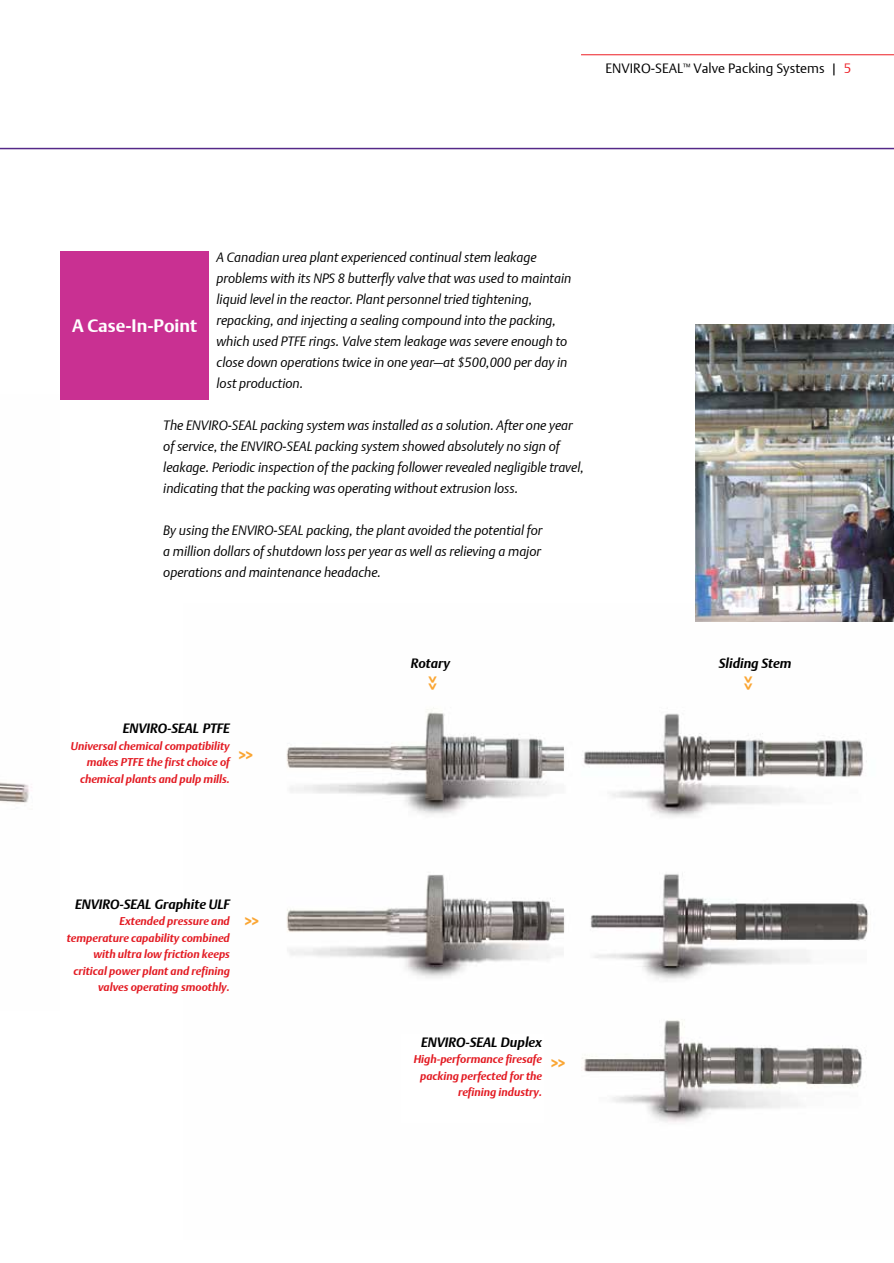
<style>
.page{position:relative;width:894px;height:1263px;background:#fff}
.page>*{position:absolute;margin:0;border:0;box-sizing:border-box;transform-origin:0 0}
.t1{font:700 18px "DTL Argo T";color:#fff}
.t2{font:italic 13.5px/21px "DTL Argo T Light";color:#000}
.t3{font:italic 700 13.5px "DTL Argo T";color:#000}
.t4{font:13.5px "DTL Argo T Light";color:#000}
.t5{font:700 13.5px "DTL Argo T";color:#faa634}
.t6{font:italic 700 11.25px/16.5px "DTL Argo T";color:#e31b23;text-align:right}
.s1{color:#ed1d24}
</style>
<div class="page">
<img style="left:286px;top:621px;width:607px;height:501px">
<hr style="left:0;top:148px;width:893px;height:1px;background:#552988">
<img style="left:695px;top:324px;width:198px;height:297px">
<div style="left:60px;top:251px;width:149px;height:148px;background:#c93092"></div>
<div style="left:401px;top:1034px;width:142px;height:89px;background:#fff"></div>
<hr style="left:580px;top:54px;width:313px;height:1px;background:#ed1d24">
<img style="left:0;top:782px;width:32px;height:22px">
<p class="t4" style="left:605px;top:60px;width:247px">ENVIRO-SEAL<sup>™</sup> Valve Packing Systems | <span class="s1">5</span></p>
<p class="t2" style="left:216px;top:247px;width:356px">A Canadian urea plant experienced continual stem leakage problems with its NPS 8 butterfly valve that was used to maintain liquid level in the reactor. Plant personnel tried tightening, repacking, and injecting a sealing compound into the packing, which used PTFE rings. Valve stem leakage was severe enough to close down operations twice in one year—at $500,000 per day in lost production.</p>
<p class="t2" style="left:163px;top:415px;width:422px">The ENVIRO-SEAL packing system was installed as a solution. After one year of service, the ENVIRO-SEAL packing system showed absolutely no sign of leakage. Periodic inspection of the packing follower revealed negligible travel, indicating that the packing was operating without extrusion loss.</p>
<p class="t2" style="left:163px;top:520px;width:380px;text-align:justify">By using the ENVIRO-SEAL packing, the plant avoided the potential for a million dollars of shutdown loss per year as well as relieving a major operations and maintenance headache.</p>
<h1 class="t1" style="left:72px;top:315px;width:126px">A Case-In-Point</h1>
<p class="t3" style="left:123px;top:720px;width:109px">ENVIRO-SEAL PTFE</p>
<p class="t6" style="left:71px;top:737px;width:160px">Universal chemical compatibility makes PTFE the first choice of chemical plants and pulp mills.</p>
<p class="t5" style="left:239px;top:747px;width:16px">&gt;&gt;</p>
<p class="t3" style="left:75px;top:896px;width:156px">ENVIRO-SEAL Graphite ULF</p>
<p class="t6" style="left:67px;top:912px;width:164px">Extended pressure and temperature capability combined with ultra low friction keeps critical power plant and refining valves operating smoothly.</p>
<p class="t5" style="left:245px;top:913px;width:16px">&gt;&gt;</p>
<p class="t3" style="left:410px;top:655px;width:41px">Rotary</p>
<p class="t5" style="left:440px;top:676px;width:16px;rotate:90deg">&gt;&gt;</p>
<p class="t3" style="left:421px;top:1034px;width:123px">ENVIRO-SEAL Duplex</p>
<p class="t6" style="left:413px;top:1051px;width:130px">High-performance firesafe packing perfected for the refining industry.</p>
<p class="t5" style="left:551px;top:1054px;width:16px">&gt;&gt;</p>
<p class="t3" style="left:718px;top:655px;width:74px">Sliding Stem</p>
<p class="t5" style="left:756px;top:676px;width:16px;rotate:90deg">&gt;&gt;</p>
</div>
